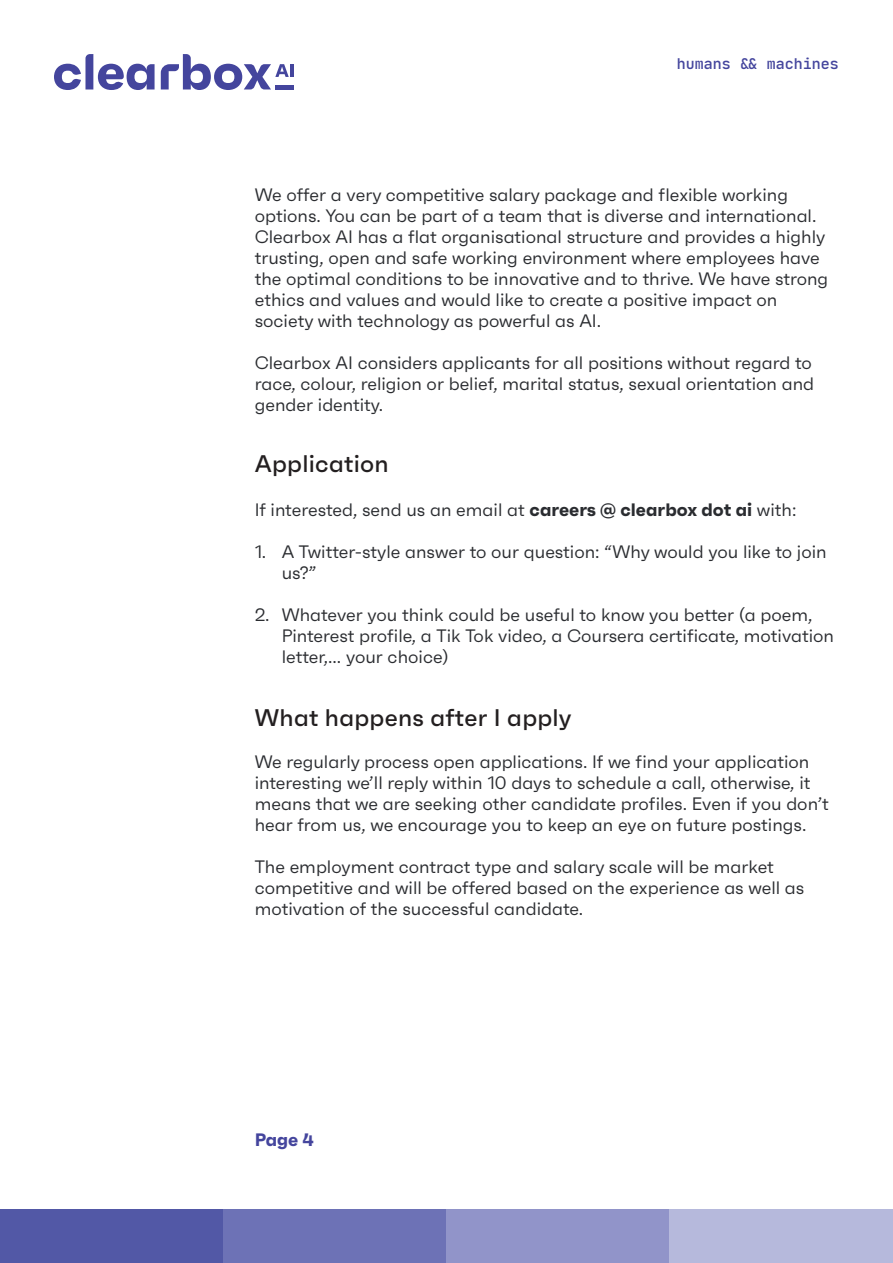
<style>
.page{position:relative;width:893px;height:1263px;background:#fff}
.page>*{position:absolute;margin:0;border:0;box-sizing:border-box;transform-origin:0 0}
.t1{font:500 24px "Faktum";letter-spacing:.01em;color:#231f20}
.t2{font:18px/21px "Faktum";color:#2a2c30}
.t3{font:700 18px "Faktum";color:#44459d}
.t4{font:500 15px "Jet Brains Mono";color:#44459d}
.s1{font-weight:700}
</style>
<div class="page">
<div style="left:0;top:1210px;width:223px;height:53px;background:#5258a6"></div>
<div style="left:223px;top:1210px;width:223px;height:53px;background:#6d72b6"></div>
<div style="left:446px;top:1210px;width:224px;height:53px;background:#9194c9"></div>
<div style="left:670px;top:1210px;width:223px;height:53px;background:#b6b9dc"></div>
<svg style="left:54px;top:54px;width:101px;height:36px"></svg>
<svg style="left:161px;top:54px;width:132px;height:36px"></svg>
<div style="left:275px;top:85px;width:18px;height:5px;background:#44459d"></div>
<p class="t4" style="left:677px;top:54px;width:164px">humans &amp;&amp; machines</p>
<p class="t2" style="left:255px;top:184px;width:575px">We offer a very competitive salary package and flexible working options. You can be part of a team that is diverse and international.<br>Clearbox AI has a flat organisational structure and provides a highly trusting, open and safe working environment where employees have the optimal conditions to be innovative and to thrive. We have strong ethics and values and would like to create a positive impact on society with technology as powerful as AI.</p>
<p class="t2" style="left:255px;top:352px;width:561px">Clearbox AI considers applicants for all positions without regard to race, colour, religion or belief, marital status, sexual orientation and gender identity.</p>
<p class="t1" style="left:255px;top:449px;width:135px">Application</p>
<p class="t2" style="left:255px;top:499px;width:543px">If interested, send us an email at <span class="s1">careers @ clearbox dot ai</span> with:</p>
<p class="t2" style="left:282px;top:541px;width:547px;text-indent:-27px">1. A Twitter-style answer to our question: “Why would you like to join us?”</p>
<p class="t2" style="left:282px;top:604px;width:554px;text-indent:-27px">2. Whatever you think could be useful to know you better (a poem,<br>Pinterest profile, a Tik Tok video, a Coursera certificate, motivation letter,... your choice)</p>
<p class="t1" style="left:255px;top:703px;width:318px">What happens after I apply</p>
<p class="t2" style="left:255px;top:751px;width:575px">We regularly process open applications. If we find your application interesting we’ll reply within 10 days to schedule a call, otherwise, it means that we are seeking other candidate profiles. Even if you don’t hear from us, we encourage you to keep an eye on future postings.</p>
<p class="t2" style="left:255px;top:856px;width:551px">The employment contract type and salary scale will be market competitive and will be offered based on the experience as well as motivation of the successful candidate.</p>
<p class="t3" style="left:255px;top:1128px;width:60px">Page 4</p>
</div>
